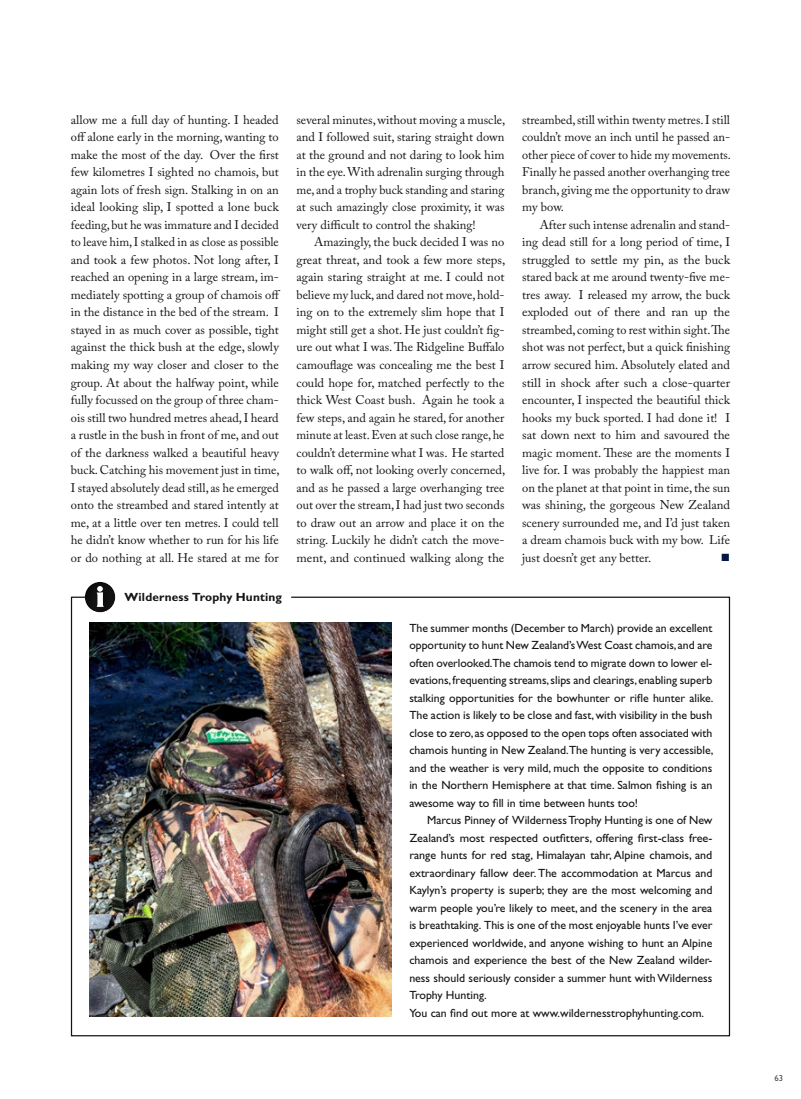
<style>
.page{position:relative;width:801px;height:1099px;background:#fff}
.page>*{position:absolute;margin:0;border:0;box-sizing:border-box;transform-origin:0 0}
.t1{font:12.5px/17.5px "Adobe Caslon Pro";color:#131413;text-align:justify}
.t2{font:12.5px "Wingdings";color:#031842}
.t3{font:11.88px/17.5px "Gill Sans";color:#131413;text-align:justify}
.t4{font:700 11.88px "Gill Sans";letter-spacing:.015em;color:#131413}
.t5{font:8.75px "Gill Sans";color:#4d4d4c}
</style>
<div class="page">
<img style="left:70px;top:596px;width:661px;height:440px">
<div style="left:84px;top:580px;width:32px;height:33px;background:#131413;opacity:.6"></div>
<p class="t1" style="left:71px;top:111px;width:211px;text-align:left">allow me a full day of hunting. I headed off alone early in the morning, wanting to make the most of the day. Over the first few kilometres I sighted no chamois, but again lots of fresh sign. Stalking in on an ideal looking slip, I spotted a lone buck feeding, but he was immature and I decided to leave him, I stalked in as close as possible and took a few photos. Not long after, I reached an opening in a large stream, im&shy;mediately spotting a group of chamois off in the distance in the bed of the stream. I stayed in as much cover as possible, tight against the thick bush at the edge, slowly making my way closer and closer to the group. At about the halfway point, while fully focussed on the group of three cham&shy;ois still two hundred metres ahead, I heard a rustle in the bush in front of me, and out of the darkness walked a beautiful heavy buck. Catching his movement just in time, I stayed absolutely dead still, as he emerged onto the streambed and stared intently at me, at a little over ten metres. I could tell he didn’t know whether to run for his life or do nothing at all. He stared at me for</p>
<p class="t1" style="left:296px;top:111px;width:210px">several minutes, without moving a muscle, and I followed suit, staring straight down at the ground and not daring to look him in the eye. With adrenalin surging through me, and a trophy buck standing and staring at such amazingly close proximity, it was very difficult to control the shaking!</p>
<p class="t1" style="left:296px;top:233px;width:210px;text-indent:18px">Amazingly, the buck decided I was no great threat, and took a few more steps, again staring straight at me. I could not believe my luck, and dared not move, hold&shy;ing on to the extremely slim hope that I might still get a shot. He just couldn’t fig&shy;ure out what I was. The Ridgeline Buffalo camouflage was concealing me the best I could hope for, matched perfectly to the thick West Coast bush. Again he took a few steps, and again he stared, for another minute at least. Even at such close range, he couldn’t determine what I was. He started to walk off, not looking overly concerned, and as he passed a large overhanging tree out over the stream, I had just two seconds to draw out an arrow and place it on the string. Luckily he didn’t catch the move&shy;ment, and continued walking along the</p>
<p class="t4" style="left:125px;top:590px;width:159px">Wilderness Trophy Hunting</p>
<p class="t1" style="left:522px;top:111px;width:210px">streambed, still within twenty metres. I still couldn’t move an inch until he passed an&shy;other piece of cover to hide my movements.<br>Finally he passed another overhanging tree branch, giving me the opportunity to draw my bow.</p>
<p class="t1" style="left:522px;top:216px;width:209px;text-indent:18px">After such intense adrenalin and stand&shy;ing dead still for a long period of time, I struggled to settle my pin, as the buck stared back at me around twenty-five me&shy;tres away. I released my arrow, the buck exploded out of there and ran up the streambed, coming to rest within sight. The shot was not perfect, but a quick finishing arrow secured him. Absolutely elated and still in shock after such a close-quarter encounter, I inspected the beautiful thick hooks my buck sported. I had done it! I sat down next to him and savoured the magic moment. These are the moments I live for. I was probably the happiest man on the planet at that point in time, the sun was shining, the gorgeous New Zealand scenery surrounded me, and I’d just taken a dream chamois buck with my bow. Life just doesn’t get any better.</p>
<p class="t2" style="left:721px;top:551px;width:11px">■</p>
<p class="t3" style="left:409px;top:619px;width:306px">The summer months (December to March) provide an excellent opportunity to hunt New Zealand’s West Coast chamois, and are often overlooked.The chamois tend to migrate down to lower el&shy;evations, frequenting streams, slips and clearings, enabling superb stalking opportunities for the bowhunter or rifle hunter alike.<br>The action is likely to be close and fast, with visibility in the bush close to zero, as opposed to the open tops often associated with chamois hunting in New Zealand.The hunting is very accessible, and the weather is very mild, much the opposite to conditions in the Northern Hemisphere at that time. Salmon fishing is an awesome way to fill in time between hunts too!</p>
<p class="t3" style="left:409px;top:811px;width:304px;text-align:left;text-indent:18px">Marcus Pinney of Wilderness Trophy Hunting is one of New Zealand’s most respected outfitters, offering first-class free&shy;range hunts for red stag, Himalayan tahr, Alpine chamois, and extraordinary fallow deer. The accommodation at Marcus and Kaylyn’s property is superb; they are the most welcoming and warm people you’re likely to meet, and the scenery in the area is breathtaking. This is one of the most enjoyable hunts I’ve ever experienced worldwide, and anyone wishing to hunt an Alpine chamois and experience the best of the New Zealand wilder&shy;ness should seriously consider a summer hunt with Wilderness Trophy Hunting.<br>You can find out more at www.wildernesstrophyhunting.com.</p>
<p class="t5" style="left:774px;top:1073px;width:10px">63</p>
</div>
